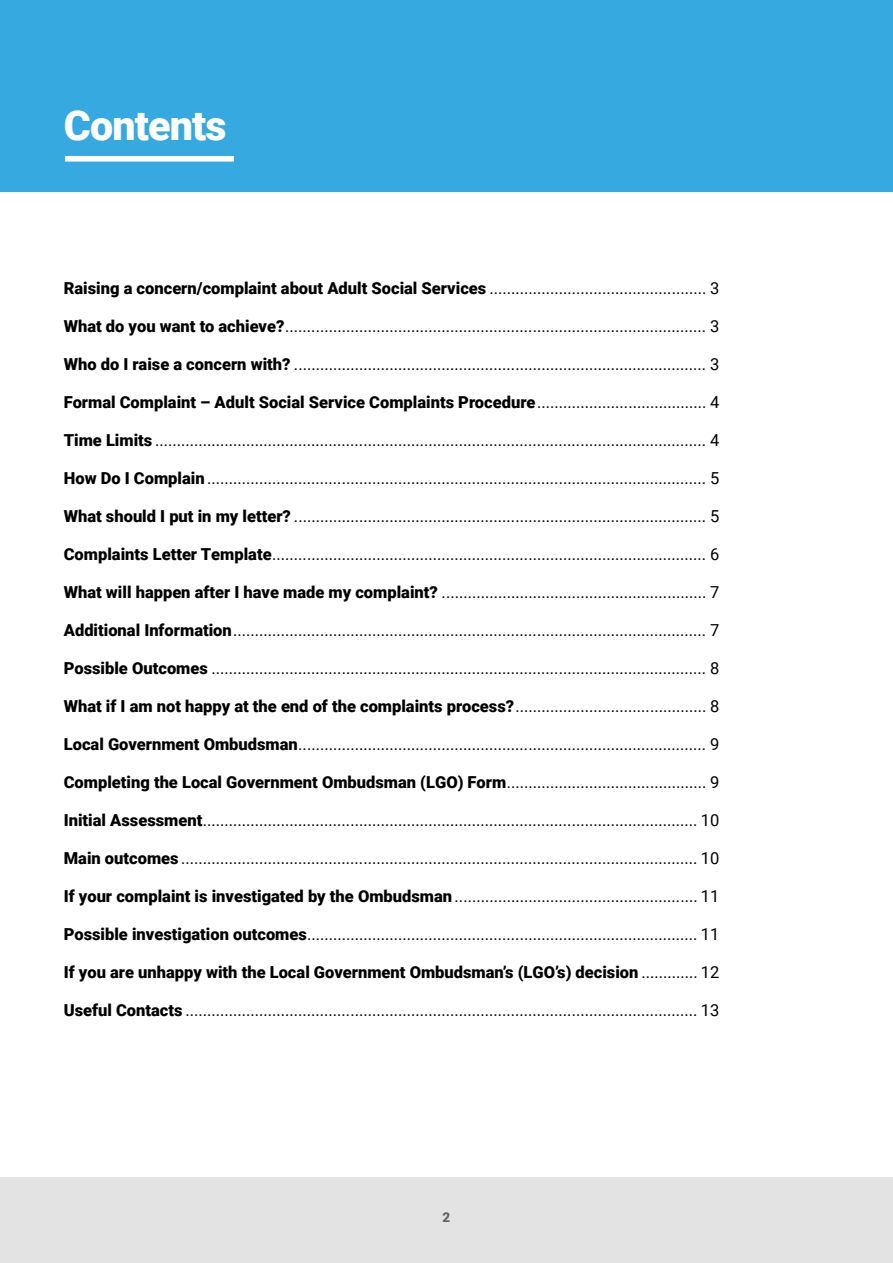
<style>
.page{position:relative;width:893px;height:1263px;background:#fff}
.page>*{position:absolute;margin:0;border:0;box-sizing:border-box;transform-origin:0 0}
.t1{font:900 41.25px "Roboto";letter-spacing:-.02em;color:#fff}
.t2{font:16.5px "Roboto";color:#000}
.t3{font:900 16.5px "Roboto";color:#000}
.t4{font:900 13.5px "Roboto";color:#646363}
.s1{font-weight:900}
.s2{font-weight:400}
</style>
<div class="page">
<div style="left:0;top:1178px;width:893px;height:85px;background:#e4e3e4"></div>
<div style="left:0;top:0;width:893px;height:191px;background:#36a9e1"></div>
<div style="left:65px;top:156px;width:169px;height:6px;background:#fff"></div>
<h1 class="t1" style="left:64px;top:97px;width:164px">Contents</h1>
<p class="t2" style="left:64px;top:276px;width:657px"><span class="s1">Raising a concern/complaint about Adult Social Services</span> .................................................. 3</p>
<p class="t2" style="left:64px;top:314px;width:657px"><span class="s1">What do you want to achieve?</span>................................................................................................. 3</p>
<p class="t2" style="left:64px;top:352px;width:657px"><span class="s1">Who do I raise a concern with?</span> ............................................................................................... 3</p>
<p class="t3" style="left:64px;top:390px;width:657px">Formal Complaint – Adult Social Service Complaints Procedure<span class="s2">....................................... 4</span></p>
<p class="t2" style="left:64px;top:428px;width:657px"><span class="s1">Time Limits</span> ............................................................................................................................... 4</p>
<p class="t2" style="left:64px;top:466px;width:657px"><span class="s1">How Do I Complain</span> ................................................................................................................... 5</p>
<p class="t2" style="left:64px;top:504px;width:657px"><span class="s1">What should I put in my letter?</span> ............................................................................................... 5</p>
<p class="t2" style="left:64px;top:542px;width:657px"><span class="s1">Complaints Letter Template</span>.................................................................................................... 6</p>
<p class="t2" style="left:64px;top:580px;width:657px"><span class="s1">What will happen after I have made my complaint?</span> ............................................................. 7</p>
<p class="t2" style="left:64px;top:618px;width:657px"><span class="s1">Additional Information</span>............................................................................................................. 7</p>
<p class="t2" style="left:64px;top:656px;width:657px"><span class="s1">Possible Outcomes</span> .................................................................................................................. 8</p>
<p class="t3" style="left:64px;top:694px;width:657px">What if I am not happy at the end of the complaints process?<span class="s2">............................................ 8</span></p>
<p class="t2" style="left:64px;top:732px;width:657px"><span class="s1">Local Government Ombudsman</span>.............................................................................................. 9</p>
<p class="t2" style="left:64px;top:770px;width:657px"><span class="s1">Completing the Local Government Ombudsman (LGO) Form</span>.............................................. 9</p>
<p class="t2" style="left:64px;top:808px;width:657px"><span class="s1">Initial Assessment</span>.................................................................................................................. 10</p>
<p class="t2" style="left:64px;top:846px;width:657px"><span class="s1">Main outcomes</span> ....................................................................................................................... 10</p>
<p class="t2" style="left:64px;top:885px;width:657px"><span class="s1">If your complaint is investigated by the Ombudsman</span> ........................................................ 11</p>
<p class="t2" style="left:64px;top:923px;width:657px"><span class="s1">Possible investigation outcomes</span>.......................................................................................... 11</p>
<p class="t3" style="left:64px;top:961px;width:657px">If you are unhappy with the Local Government Ombudsman’s (LGO’s) decision <span class="s2">............. 12</span></p>
<p class="t2" style="left:64px;top:999px;width:657px"><span class="s1">Useful Contacts</span> ...................................................................................................................... 13</p>
<p class="t4" style="left:443px;top:1207px;width:9px">2</p>
</div>
